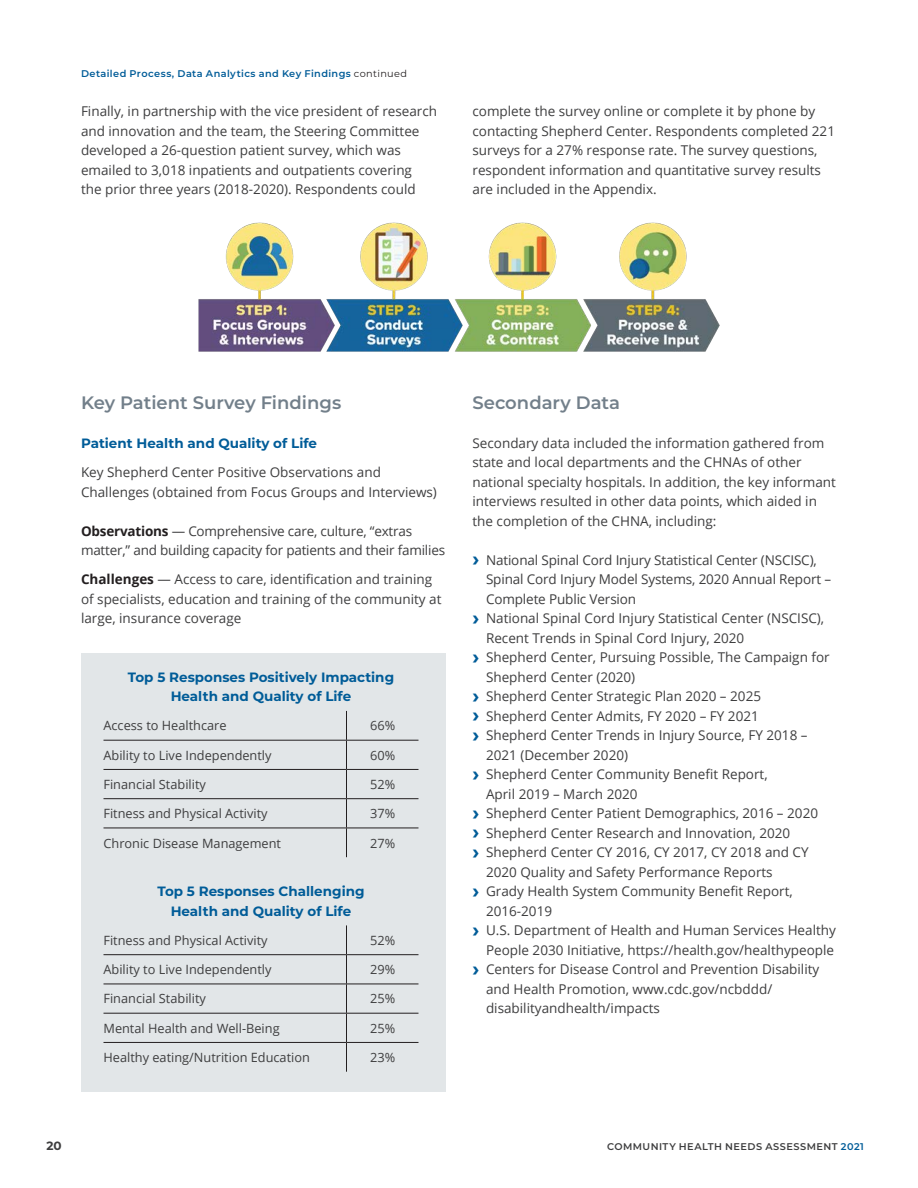
<style>
.page{position:relative;width:918px;height:1188px;background:#fff}
.page>*{position:absolute;margin:0;border:0;box-sizing:border-box;transform-origin:0 0}
.H3_B{font:600 18px "Montserrat";color:#727f8a}
.text_9_13{font:13.5px/19.5px "Open Sans";color:#3e3e3f}
.Subhead_blue{font:700 13.5px/19.5px "Montserrat";color:#005c98;text-align:center}
.text_9_13_less_space{font:13.5px/19.5px "Open Sans";letter-spacing:-.015em;color:#3e3e3f}
.text_8_5_10_5{font:12.75px "Open Sans";color:#3e3e3f}
.t1{font:700 12px "Montserrat";color:#3e3e3f}
.footer_-_website{font:600 9.75px "Montserrat";letter-spacing:.04em;color:#005c98}
.t2{font:600 9.75px "Montserrat";letter-spacing:.045em;color:#3e3e3f}
.s1{font-weight:400;color:#231f20}
.s2{font-weight:700;color:#231f20}
.s3{font-family:"Montserrat";font-weight:700;font-size:20.25px;color:#005c98}
.s4{color:#005c98}
</style>
<div class="page">
<div style="left:81px;top:653px;width:365px;height:439px;background:#e2e6e8"></div>
<img style="left:198px;top:222px;width:522px;height:130px">
<hr style="left:104px;top:740px;width:242px;height:1px;background:#231f20">
<hr style="left:346px;top:740px;width:72px;height:1px;background:#231f20">
<hr style="left:104px;top:769px;width:242px;height:1px;background:#231f20">
<hr style="left:346px;top:769px;width:72px;height:1px;background:#231f20">
<hr style="left:104px;top:798px;width:242px;height:1px;background:#231f20">
<hr style="left:346px;top:798px;width:72px;height:1px;background:#231f20">
<svg style="left:346px;top:711px;width:1px;height:146px"></svg>
<hr style="left:104px;top:828px;width:242px;height:1px;background:#231f20">
<hr style="left:346px;top:828px;width:72px;height:1px;background:#231f20">
<hr style="left:104px;top:954px;width:242px;height:1px;background:#231f20">
<hr style="left:346px;top:954px;width:72px;height:1px;background:#231f20">
<hr style="left:104px;top:984px;width:242px;height:1px;background:#231f20">
<hr style="left:346px;top:984px;width:72px;height:1px;background:#231f20">
<hr style="left:104px;top:1013px;width:242px;height:1px;background:#231f20">
<hr style="left:346px;top:1013px;width:72px;height:1px;background:#231f20">
<svg style="left:346px;top:925px;width:1px;height:147px"></svg>
<hr style="left:104px;top:1042px;width:242px;height:1px;background:#231f20">
<hr style="left:346px;top:1042px;width:72px;height:1px;background:#231f20">
<p class="footer_-_website" style="left:81px;top:67px;width:328px">Detailed Process, Data Analytics and Key Findings <span class="s1">continued</span></p>
<p class="text_9_13" style="left:81px;top:101px;width:358px">Finally, in partnership with the vice president of research and innovation and the team, the Steering Committee developed a 26-question patient survey, which was emailed to 3,018 inpatients and outpatients covering<br>the prior three years (2018-2020). Respondents could</p>
<p class="text_9_13" style="left:472px;top:101px;width:364px">complete the survey online or complete it by phone by contacting Shepherd Center. Respondents completed 221 surveys for a 27% response rate. The survey questions, respondent information and quantitative survey results are included in the Appendix.</p>
<p class="H3_B" style="left:81px;top:390px;width:262px">Key Patient Survey Findings</p>
<p class="Subhead_blue" style="left:81px;top:433px;width:238px">Patient Health and Quality of Life</p>
<p class="text_9_13" style="left:81px;top:462px;width:357px">Key Shepherd Center Positive Observations and<br>Challenges (obtained from Focus Groups and Interviews)</p>
<p class="text_9_13_less_space" style="left:81px;top:521px;width:366px"><span class="s2">Observations</span> — Comprehensive care, culture, “extras matter,” and building capacity for patients and their families</p>
<p class="text_9_13" style="left:81px;top:569px;width:362px"><span class="s2">Challenges</span> — Access to care, identification and training of specialists, education and training of the community at large, insurance coverage</p>
<p class="Subhead_blue" style="left:128px;top:666px;width:268px">Top 5 Responses Positively Impacting<br>Health and Quality of Life</p>
<p class="text_8_5_10_5" style="left:104px;top:717px;width:125px">Access to Healthcare</p>
<p class="text_8_5_10_5" style="left:370px;top:717px;width:27px">66%</p>
<p class="text_8_5_10_5" style="left:104px;top:746px;width:170px">Ability to Live Independently</p>
<p class="text_8_5_10_5" style="left:370px;top:746px;width:27px">60%</p>
<p class="text_8_5_10_5" style="left:104px;top:776px;width:104px">Financial Stability</p>
<p class="text_8_5_10_5" style="left:370px;top:776px;width:27px">52%</p>
<p class="text_8_5_10_5" style="left:104px;top:805px;width:166px">Fitness and Physical Activity</p>
<p class="text_8_5_10_5" style="left:370px;top:805px;width:27px">37%</p>
<p class="text_8_5_10_5" style="left:104px;top:834px;width:179px">Chronic Disease Management</p>
<p class="text_8_5_10_5" style="left:370px;top:834px;width:27px">27%</p>
<p class="Subhead_blue" style="left:157px;top:881px;width:209px">Top 5 Responses Challenging<br>Health and Quality of Life</p>
<p class="text_8_5_10_5" style="left:104px;top:931px;width:166px">Fitness and Physical Activity</p>
<p class="text_8_5_10_5" style="left:370px;top:931px;width:27px">52%</p>
<p class="text_8_5_10_5" style="left:104px;top:961px;width:170px">Ability to Live Independently</p>
<p class="text_8_5_10_5" style="left:370px;top:961px;width:27px">29%</p>
<p class="text_8_5_10_5" style="left:104px;top:990px;width:104px">Financial Stability</p>
<p class="text_8_5_10_5" style="left:370px;top:990px;width:27px">25%</p>
<p class="text_8_5_10_5" style="left:104px;top:1019px;width:178px">Mental Health and Well-Being</p>
<p class="text_8_5_10_5" style="left:370px;top:1019px;width:27px">25%</p>
<p class="text_8_5_10_5" style="left:104px;top:1049px;width:208px">Healthy eating/Nutrition Education</p>
<p class="text_8_5_10_5" style="left:370px;top:1049px;width:27px">23%</p>
<p class="H3_B" style="left:472px;top:390px;width:149px">Secondary Data</p>
<p class="text_9_13" style="left:472px;top:433px;width:365px">Secondary data included the information gathered from state and local departments and the CHNAs of other national specialty hospitals. In addition, the key informant interviews resulted in other data points, which aided in the completion of the CHNA, including:</p>
<p class="text_9_13" style="left:486px;top:550px;width:347px;text-indent:-14px"><span class="s3">›</span> National Spinal Cord Injury Statistical Center (NSCISC),<br>Spinal Cord Injury Model Systems, 2020 Annual Report –<br>Complete Public Version</p>
<p class="text_9_13" style="left:486px;top:608px;width:340px;text-indent:-14px"><span class="s3">›</span> National Spinal Cord Injury Statistical Center (NSCISC),<br>Recent Trends in Spinal Cord Injury, 2020</p>
<p class="text_9_13" style="left:486px;top:647px;width:345px;text-indent:-14px"><span class="s3">›</span> Shepherd Center, Pursuing Possible, The Campaign for<br>Shepherd Center (2020)</p>
<p class="text_9_13" style="left:472px;top:686px;width:290px"><span class="s3">›</span> Shepherd Center Strategic Plan 2020 – 2025</p>
<p class="text_9_13" style="left:472px;top:706px;width:288px"><span class="s3">›</span> Shepherd Center Admits, FY 2020 – FY 2021</p>
<p class="text_9_13" style="left:486px;top:725px;width:323px;text-indent:-14px"><span class="s3">›</span> Shepherd Center Trends in Injury Source, FY 2018 –<br>2021 (December 2020)</p>
<p class="text_9_13" style="left:486px;top:764px;width:283px;text-indent:-14px"><span class="s3">›</span> Shepherd Center Community Benefit Report,<br>April 2019 – March 2020</p>
<p class="text_9_13" style="left:472px;top:803px;width:347px"><span class="s3">›</span> Shepherd Center Patient Demographics, 2016 – 2020</p>
<p class="text_9_13" style="left:472px;top:823px;width:319px"><span class="s3">›</span> Shepherd Center Research and Innovation, 2020</p>
<p class="text_9_13" style="left:486px;top:842px;width:324px;text-indent:-14px"><span class="s3">›</span> Shepherd Center CY 2016, CY 2017, CY 2018 and CY<br>2020 Quality and Safety Performance Reports</p>
<p class="text_9_13" style="left:486px;top:881px;width:308px;text-indent:-14px"><span class="s3">›</span> Grady Health System Community Benefit Report,<br>2016-2019</p>
<p class="text_9_13" style="left:472px;top:920px;width:365px;text-align:right"><span class="s3">›</span> U.S. Department of Health and Human Services Healthy<br>People 2030 Initiative, https://health.gov/healthypeople</p>
<p class="text_9_13" style="left:486px;top:959px;width:335px;text-indent:-14px"><span class="s3">›</span> Centers for Disease Control and Prevention Disability and Health Promotion, www.cdc.gov/ncbddd/ disabilityandhealth/impacts</p>
<p class="t1" style="left:46px;top:1137px;width:17px">20</p>
<p class="t2" style="left:607px;top:1140px;width:258px">COMMUNITY HEALTH NEEDS ASSESSMENT <span class="s4">2021</span></p>
</div>
